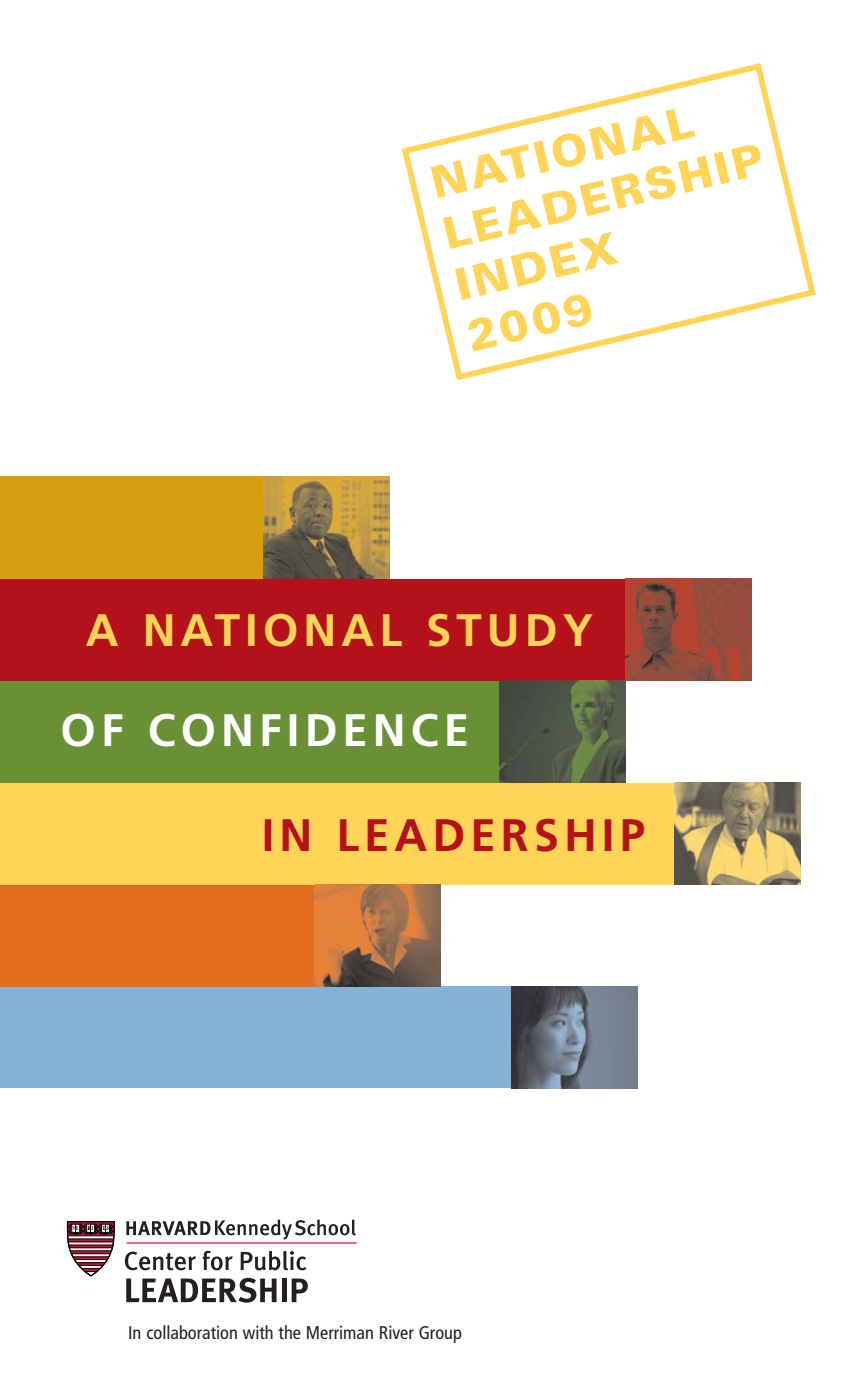
<style>
.page{position:relative;width:851px;height:1386px;background:#fff}
.page>*{position:absolute;margin:0;border:0;box-sizing:border-box;transform-origin:0 0}
.t1{font:700 45.5px "Frutiger";letter-spacing:.11em;color:#ffd457}
.t2{font:700 45.5px "Frutiger";letter-spacing:.11em;color:#fff}
.t3{font:700 45.5px "Frutiger";letter-spacing:.11em;color:#b5111a}
.t4{font:900 43.75px/52.7px "Univers";color:#ffd457}
.t5{font:condensed 18.38px "Frutiger";color:#231f20}
</style>
<div class="page">
<div style="left:0;top:986px;width:511px;height:102px;background:#87b2d8"></div>
<div style="left:0;top:783px;width:675px;height:102px;background:#ffd457"></div>
<div style="left:0;top:681px;width:500px;height:102px;background:#699035"></div>
<div style="left:0;top:579px;width:625px;height:102px;background:#b5111a"></div>
<div style="left:0;top:885px;width:333px;height:102px;background:#e36f1e"></div>
<div style="left:0;top:477px;width:264px;height:102px;background:#d59f0f"></div>
<img style="left:264px;top:477px;width:126px;height:102px">
<img style="left:625px;top:579px;width:126px;height:102px">
<img style="left:499px;top:681px;width:126px;height:102px">
<img style="left:674px;top:783px;width:126px;height:102px">
<img style="left:314px;top:885px;width:126px;height:102px">
<img style="left:511px;top:986px;width:126px;height:102px">
<svg style="left:401px;top:63px;width:415px;height:318px"></svg>
<svg style="left:126px;top:1219px;width:230px;height:21px"></svg>
<hr style="left:126px;top:1242px;width:230px;height:2px;background:#c41130">
<svg style="left:125px;top:1252px;width:71px;height:18px"></svg>
<svg style="left:203px;top:1251px;width:30px;height:19px"></svg>
<svg style="left:241px;top:1251px;width:65px;height:19px"></svg>
<svg style="left:126px;top:1278px;width:150px;height:25px"></svg>
<div style="left:281px;top:1279px;width:5px;height:23px;background:#231f20"></div>
<svg style="left:292px;top:1279px;width:16px;height:23px"></svg>
<svg style="left:66px;top:1221px;width:49px;height:55px"></svg>
<h2 class="t4" style="left:426px;top:161px;width:329px;rotate:-13deg">NATIONAL<br>LEADERSHIP<br>INDEX<br>2009</h2>
<h1 class="t1" style="left:86px;top:612px;width:509px">A NATIONAL STUDY</h1>
<h1 class="t2" style="left:61px;top:712px;width:410px">OF CONFIDENCE</h1>
<h1 class="t3" style="left:262px;top:817px;width:385px">IN LEADERSHIP</h1>
<p class="t5" style="left:128px;top:1325px;width:335px">In collaboration with the Merriman River Group</p>
</div>
